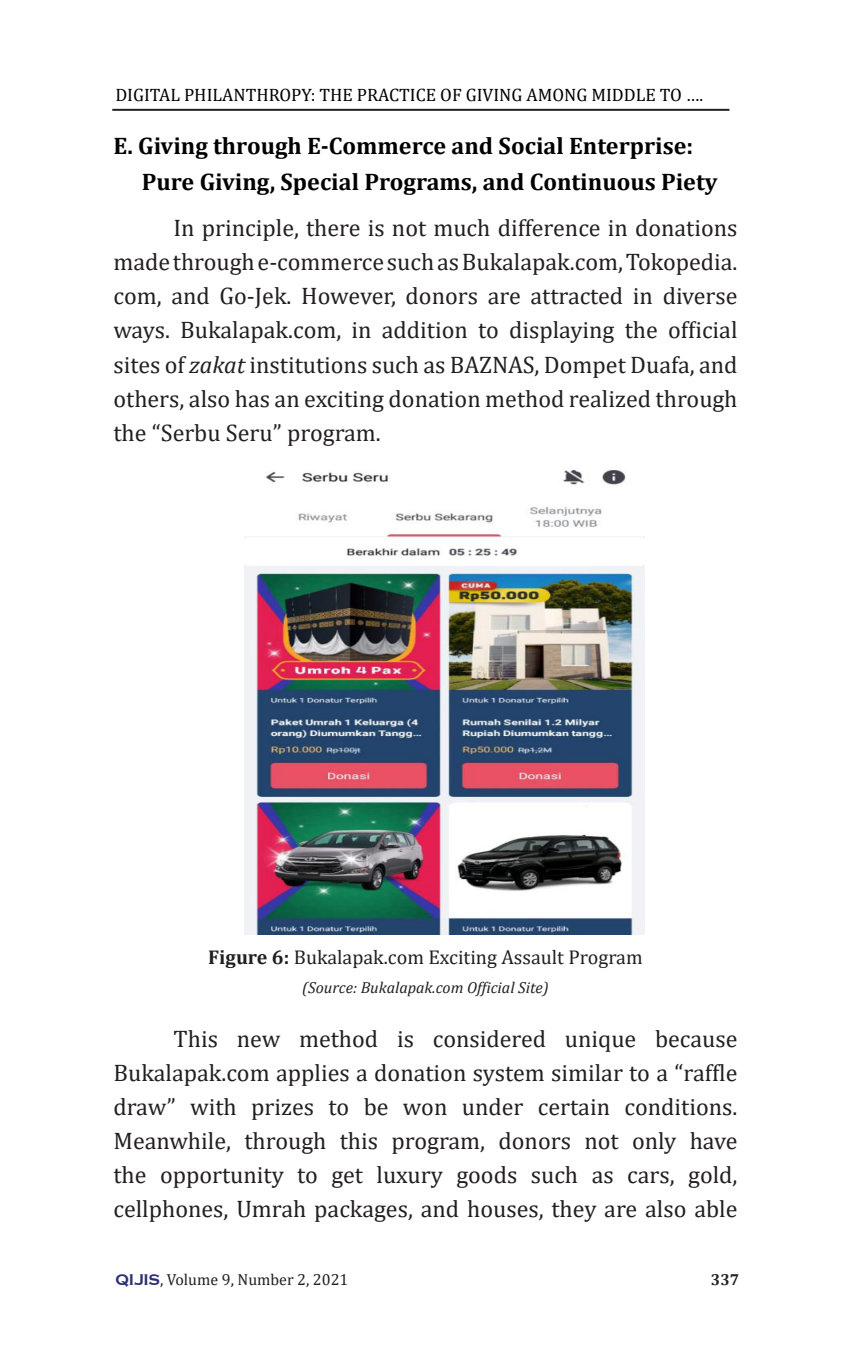
<style>
.page{position:relative;width:851px;height:1361px;background:#fff}
.page>*{position:absolute;margin:0;border:0;box-sizing:border-box;transform-origin:0 0}
.Teks_BAB_A{font:24px/34px "Cambria";color:#231f20;text-align:justify}
.Bab_A{font:700 24px/36px "Cambria";color:#000}
.t1{font:20px "Cambria";color:#231f20}
.t2{font:18px "Cambria";color:#000}
.t3{font:italic 16px "Cambria";color:#231f20}
.t4{font:16px "Cambria";color:#231f20}
.t5{font:700 16px "Cambria";color:#231f20}
.s1{font-style:italic}
.s2{font-weight:700}
.s3{font-family:"Copperplate";font-weight:700;color:#2a3074}
</style>
<div class="page">
<hr style="left:112px;top:109px;width:617px;height:2px;background:#231f20">
<img style="left:244px;top:470px;width:400px;height:465px">
<p class="t2" style="left:115px;top:84px;width:589px">DIGITAL PHILANTHROPY: THE PRACTICE OF GIVING AMONG MIDDLE TO ….</p>
<p class="Bab_A" style="left:142px;top:127px;width:577px;text-indent:-28px">E. Giving through E-Commerce and Social Enterprise:<br>Pure Giving, Special Programs, and Continuous Piety</p>
<p class="Teks_BAB_A" style="left:113px;top:211px;width:625px;text-indent:60px">In principle, there is not much difference in donations made through e-commerce such as Bukalapak.com, Tokopedia. com, and Go-Jek. However, donors are attracted in diverse ways. Bukalapak.com, in addition to displaying the official sites of <span class="s1">zakat</span> institutions such as BAZNAS, Dompet Duafa, and others, also has an exciting donation method realized through the “Serbu Seru” program.</p>
<p class="t1" style="left:208px;top:945px;width:436px"><span class="s2">Figure 6:</span> Bukalapak.com Exciting Assault Program</p>
<p class="t3" style="left:302px;top:976px;width:248px">(Source: Bukalapak.com Official Site)</p>
<p class="Teks_BAB_A" style="left:113px;top:1022px;width:625px;text-indent:60px">This new method is considered unique because Bukalapak.com applies a donation system similar to a “raffle draw” with prizes to be won under certain conditions.<br>Meanwhile, through this program, donors not only have the opportunity to get luxury goods such as cars, gold, cellphones, Umrah packages, and houses, they are also able</p>
<p class="t4" style="left:115px;top:1270px;width:234px"><span class="s3">QIJIS</span>, Volume 9, Number 2, 2021</p>
<p class="t5" style="left:710px;top:1268px;width:30px">337</p>
</div>
